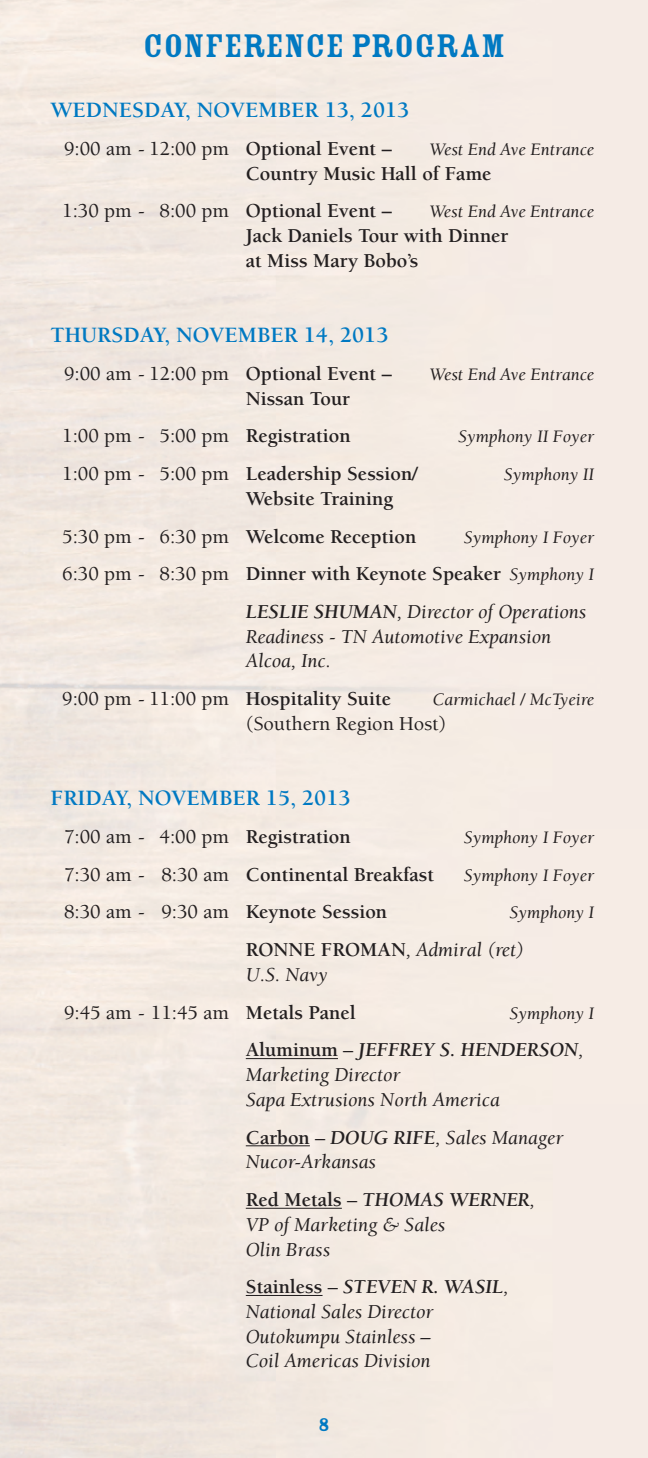
<style>
.page{position:relative;width:648px;height:1458px;background:#fff}
.page>*{position:absolute;margin:0;border:0;box-sizing:border-box;transform-origin:0 0}
.t1{font:36px "Rosewood Fill";color:#0079c2}
.t2{font:700 22.5px "Berkeley";color:#0079c2}
.t3{font:700 20.25px/37.8px "Berkeley";color:#231f20}
.t4{font:italic 20.25px/24.8px "Berkeley";color:#231f20}
.t5{font:500 20.25px "Berkeley";color:#231f20}
.t6{font:20.25px "Rosewood Fill";color:#0079c2}
.t7{font:italic 18px "Berkeley";color:#231f20}
.s1{font-weight:700}
.s2{font-weight:500}
.s3{font-weight:400;font-style:italic;font-size:18px}
.s4{font-style:italic}
.s5{font-weight:400;font-style:italic}
.s6{font-weight:700;font-style:normal}
.s7{font-weight:500;font-style:normal}
</style>
<div class="page">
<hr style="left:246px;top:1058px;width:92px;height:1px;background:#231f20">
<hr style="left:246px;top:1145px;width:64px;height:1px;background:#231f20">
<hr style="left:246px;top:1208px;width:96px;height:1px;background:#231f20">
<hr style="left:246px;top:1295px;width:77px;height:1px;background:#231f20">
<h1 class="t1" style="left:143px;top:23px;width:364px">CONFERENCE PROGRAM</h1>
<p class="t2" style="left:51px;top:101px;width:360px">WEDNESDAY, NOVEMBER 13, 2013</p>
<p class="t5" style="left:64px;top:141px;width:329px">9:00 am - 12:00 pm <span class="s1">Optional Event –</span></p>
<p class="t7" style="left:430px;top:142px;width:166px">West End Ave Entrance</p>
<p class="t3" style="left:62px;top:156px;width:431px;text-indent:184px">Country Music Hall of Fame<br><span class="s2">1:30 pm - 8:00 pm</span> Optional Event –</p>
<p class="t7" style="left:430px;top:205px;width:166px">West End Ave Entrance</p>
<p class="t3" style="left:246px;top:225px;width:264px;line-height:24.8px">Jack Daniels Tour with Dinner at Miss Mary Bobo’s</p>
<p class="t2" style="left:51px;top:326px;width:339px">THURSDAY, NOVEMBER 14, 2013</p>
<p class="t5" style="left:64px;top:366px;width:329px">9:00 am - 12:00 pm <span class="s1">Optional Event –</span></p>
<p class="t7" style="left:430px;top:367px;width:166px">West End Ave Entrance</p>
<p class="t3" style="left:62px;top:381px;width:290px;text-align:right">Nissan Tour<br><span class="s2">1:00 pm - 5:00 pm</span> Registration</p>
<p class="t7" style="left:458px;top:430px;width:138px">Symphony II Foyer</p>
<p class="t3" style="left:62px;top:457px;width:357px"><span class="s2">1:00 pm - 5:00 pm</span> Leadership Session/</p>
<p class="t7" style="left:504px;top:467px;width:92px">Symphony II</p>
<p class="t3" style="left:62px;top:481px;width:356px;text-indent:184px">Website Training<br><span class="s2">5:30 pm - 6:30 pm</span> Welcome Reception</p>
<p class="t7" style="left:464px;top:530px;width:132px">Symphony I Foyer</p>
<p class="t3" style="left:246px;top:557px;width:350px;text-indent:-184px"><span class="s2">6:30 pm - 8:30 pm</span> Dinner with Keynote Speaker <span class="s3">Symphony I<br></span><span class="s4">LESLIE SHUMAN</span><span class="s5">, Director of Operations</span></p>
<p class="t4" style="left:246px;top:626px;width:307px">Readiness - TN Automotive Expansion<br>Alcoa, Inc.</p>
<p class="t3" style="left:62px;top:682px;width:331px"><span class="s2">9:00 pm - 11:00 pm</span> Hospitality Suite</p>
<p class="t7" style="left:433px;top:692px;width:163px">Carmichael / McTyeire</p>
<p class="t5" style="left:246px;top:716px;width:202px">(Southern Region Host)</p>
<p class="t2" style="left:51px;top:789px;width:301px">FRIDAY, NOVEMBER 15, 2013</p>
<p class="t5" style="left:64px;top:829px;width:288px">7:00 am - 4:00 pm <span class="s1">Registration</span></p>
<p class="t7" style="left:464px;top:830px;width:132px">Symphony I Foyer</p>
<p class="t3" style="left:64px;top:857px;width:372px"><span class="s2">7:30 am - 8:30 am</span> Continental Breakfast</p>
<p class="t7" style="left:464px;top:868px;width:132px">Symphony I Foyer</p>
<p class="t3" style="left:64px;top:895px;width:325px"><span class="s2">8:30 am - 9:30 am</span> Keynote Session</p>
<p class="t7" style="left:509px;top:906px;width:86px">Symphony I</p>
<p class="t4" style="left:246px;top:939px;width:280px"><span class="s6">RONNE FROMAN</span>, Admiral (ret)<br>U.S. Navy</p>
<p class="t5" style="left:64px;top:1004px;width:293px">9:45 am - 11:45 am <span class="s1">Metals Panel</span></p>
<p class="t7" style="left:509px;top:1006px;width:86px">Symphony I</p>
<p class="t4" style="left:246px;top:1039px;width:339px"><span class="s6">Aluminum</span> <span class="s7">–</span> <span class="s1">JEFFREY S. HENDERSON</span>,<br>Marketing Director<br>Sapa Extrusions North America</p>
<p class="t4" style="left:246px;top:1127px;width:319px"><span class="s6">Carbon</span> <span class="s7">–</span> <span class="s1">DOUG RIFE</span>, Sales Manager<br>Nucor-Arkansas</p>
<p class="t4" style="left:246px;top:1189px;width:291px"><span class="s6">Red Metals</span> <span class="s7">–</span> <span class="s1">THOMAS WERNER</span>,<br>VP of Marketing &amp; Sales<br>Olin Brass</p>
<p class="t4" style="left:246px;top:1276px;width:264px"><span class="s6">Stainless</span> <span class="s7">–</span> <span class="s1">STEVEN R. WASIL</span>,<br>National Sales Director<br>Outokumpu Stainless –<br>Coil Americas Division</p>
<p class="t6" style="left:318px;top:1412px;width:13px">8</p>
</div>
